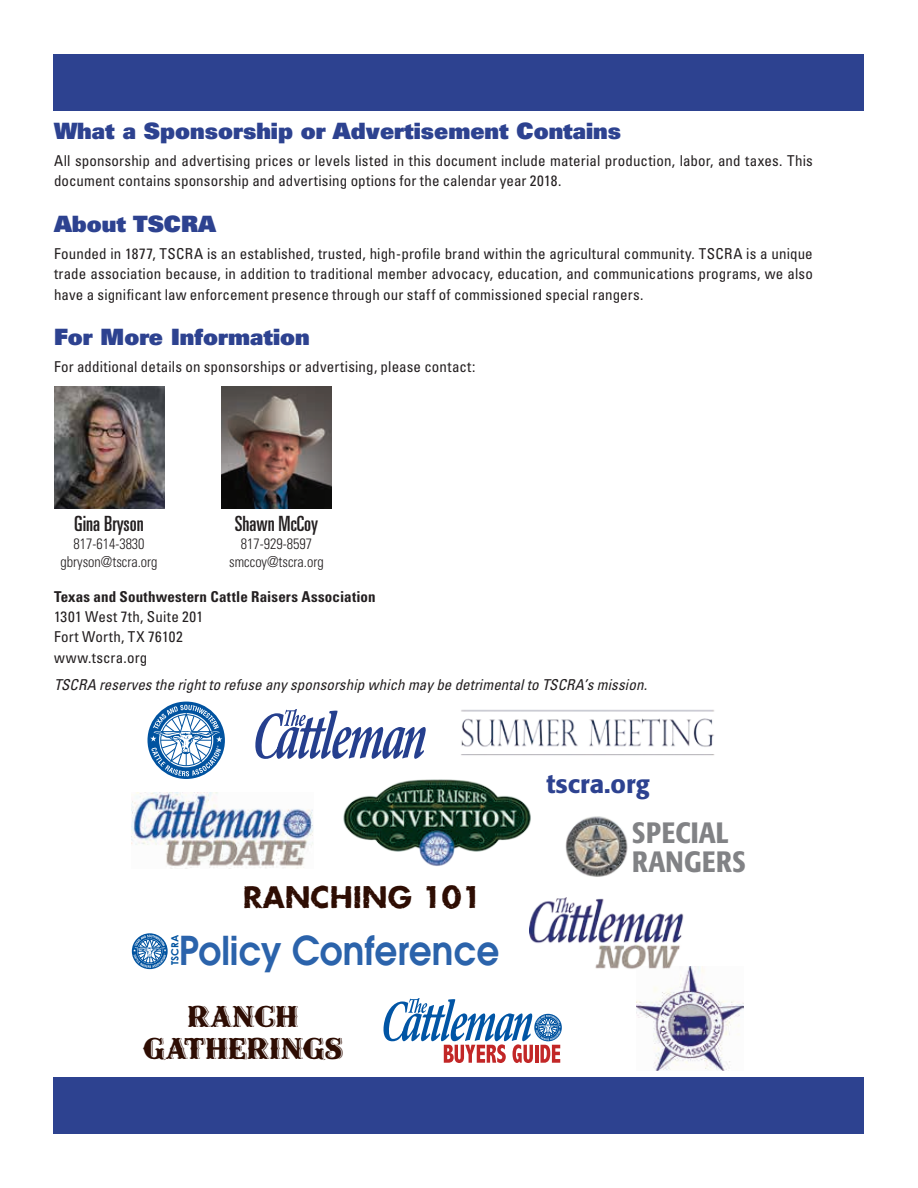
<style>
.page{position:relative;width:918px;height:1188px;background:#fff}
.page>*{position:absolute;margin:0;border:0;box-sizing:border-box;transform-origin:0 0}
.t1{font:600 39.45px "Avant Garde";color:#2b63ab;scale:.91 1}
.t2{font:32.1px/32.1px "Miss Scarlett";color:#2e0d03;text-align:center}
.t3{font:500 condensed 29.1px/29.1px "Formata";letter-spacing:.015em;color:#818285}
.t4{font:700 28.95px "Futur Rough";color:#2e0d03}
.t5{font:500 25.65px "Formata";color:#2d4290}
.t6{font:900 22.5px "Univers";color:#2d4290}
.t7{font:ultra-condensed 21px "Univers";color:#231f20}
.t8{font:condensed 15px/20.2px "Univers";letter-spacing:.01em;color:#231f20}
.t9{font:italic condensed 15px "Univers";letter-spacing:.005em;color:#231f20}
.t10{font:300 condensed 15px/18px "Univers";color:#231f20;text-align:center;scale:.95 1}
.t11{font:700 condensed 15px "Univers";letter-spacing:.01em;color:#231f20}
.t12{font:700 9.9px "Century Gothic";color:#0153a0}
</style>
<div class="page">
<img style="left:54px;top:387px;width:110px;height:122px">
<img style="left:221px;top:387px;width:111px;height:122px">
<div style="left:54px;top:54px;width:810px;height:56px;background:#2d4290"></div>
<div style="left:148px;top:702px;width:77px;height:77px;background:#0153a0;border-radius:50%"></div>
<svg style="left:150px;top:705px;width:72px;height:71px"></svg>
<img style="left:343px;top:779px;width:188px;height:87px">
<img style="left:461px;top:709px;width:254px;height:47px">
<svg style="left:132px;top:933px;width:36px;height:36px"></svg>
<img style="left:636px;top:967px;width:108px;height:103px">
<img style="left:132px;top:793px;width:181px;height:75px">
<svg style="left:384px;top:998px;width:178px;height:65px"></svg>
<img style="left:565px;top:816px;width:63px;height:61px">
<img style="left:529px;top:898px;width:161px;height:79px">
<svg style="left:255px;top:709px;width:171px;height:50px"></svg>
<div style="left:54px;top:1078px;width:810px;height:56px;background:#2d4290"></div>
<h3 class="t6" style="left:54px;top:116px;width:569px">What a Sponsorship or Advertisement Contains</h3>
<p class="t8" style="left:54px;top:150px;width:760px">All sponsorship and advertising prices or levels listed in this document include material production, labor, and taxes. This document contains sponsorship and advertising options for the calendar year 2018.</p>
<h3 class="t6" style="left:54px;top:209px;width:163px">About TSCRA</h3>
<p class="t8" style="left:54px;top:243px;width:760px;text-align:justify">Founded in 1877, TSCRA is an established, trusted, high-profile brand within the agricultural community. TSCRA is a unique trade association because, in addition to traditional member advocacy, education, and communications programs, we also have a significant law enforcement presence through our staff of commissioned special rangers.</p>
<h3 class="t6" style="left:54px;top:322px;width:257px">For More Information</h3>
<p class="t8" style="left:54px;top:357px;width:423px">For additional details on sponsorships or advertising, please contact:</p>
<h3 class="t7" style="left:74px;top:512px;width:71px">Gina Bryson</h3>
<p class="t10" style="left:61px;top:534px;width:103px">817-614-3830 gbryson@tscra.org</p>
<h3 class="t7" style="left:235px;top:512px;width:85px">Shawn McCoy</h3>
<p class="t10" style="left:229px;top:535px;width:101px">817-929-8597 smccoy@tscra.org</p>
<p class="t11" style="left:54px;top:587px;width:323px">Texas and Southwestern Cattle Raisers Association</p>
<p class="t8" style="left:54px;top:606px;width:151px">1301 West 7th, Suite 201<br>Fort Worth, TX 76102 www.tscra.org</p>
<p class="t9" style="left:54px;top:675px;width:595px">TSCRA reserves the right to refuse any sponsorship which may be detrimental to TSCRA’s mission.</p>
<h3 class="t4" style="left:243px;top:877px;width:240px">RANCHING 101</h3>
<p class="t12" style="left:169px;top:965px;width:32px;rotate:-90deg">TSCRA</p>
<h1 class="t1" style="left:179px;top:924px;width:354px">Policy Conference</h1>
<h2 class="t2" style="left:143px;top:1002px;width:202px">RANCH<br>GATHERINGS</h2>
<h3 class="t5" style="left:546px;top:768px;width:105px">tscra.org</h3>
<h3 class="t3" style="left:632px;top:818px;width:115px">SPECIAL<br>RANGERS</h3>
</div>
